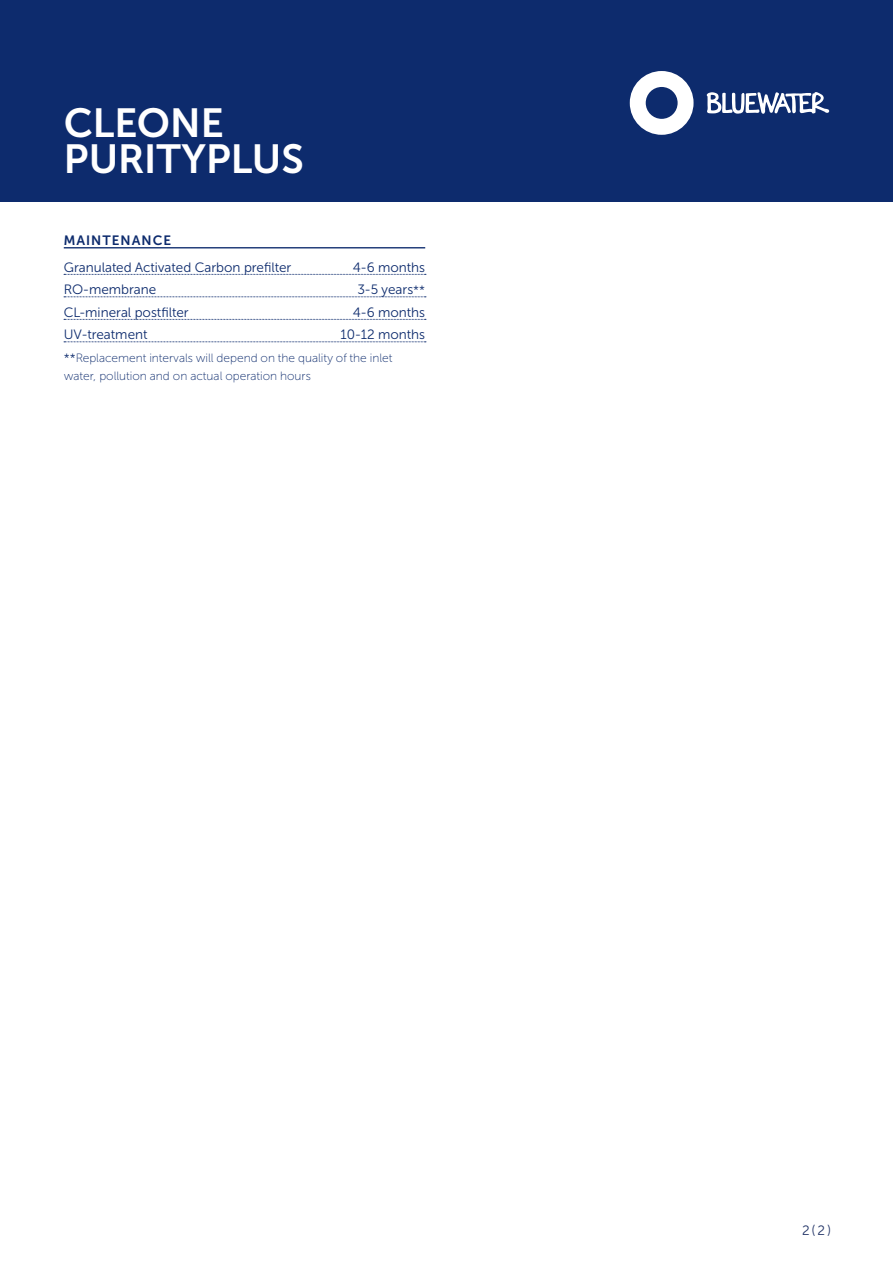
<style>
.page{position:relative;width:893px;height:1263px;background:#fff}
.page>*{position:absolute;margin:0;border:0;box-sizing:border-box;transform-origin:0 0}
.t1{font:40.5px "Museo Sans Cyrl 700";color:#fff}
.Table{font:13.5px "Museo Sans Cyrl 300";color:#0d2b6d}
.Table_Head{font:13.5px "Museo Sans Cyrl 700";letter-spacing:.075em;color:#0d2b6d}
.Headline{font:13.5px "Museo Sans Cyrl 300";color:#213366}
.Italic{font:12px/18px "Museo Sans Cyrl 100";color:#0d2b6d}
.s1{font-size:12px}
.s2{font-family:"Museo Sans Cyrl 300"}
</style>
<div class="page">
<div style="left:0;top:0;width:893px;height:201px;background:#0d2b6d"></div>
<svg style="left:707px;top:92px;width:122px;height:22px"></svg>
<svg style="left:630px;top:71px;width:64px;height:64px"></svg>
<hr style="left:64px;top:247px;width:361px;height:1px;background:#0d2b6d">
<svg style="left:64px;top:274px;width:362px;height:1px"></svg>
<svg style="left:64px;top:297px;width:362px;height:1px"></svg>
<svg style="left:64px;top:319px;width:362px;height:1px"></svg>
<svg style="left:64px;top:342px;width:362px;height:1px"></svg>
<p class="t1" style="left:64px;top:101px;width:161px">CLEONE</p>
<p class="t1" style="left:64px;top:137px;width:242px">PURITYPLUS</p>
<p class="Table_Head" style="left:64px;top:233px;width:109px">MAINTENANCE</p>
<p class="Table" style="left:64px;top:260px;width:229px">Granulated Activated Carbon prefilter</p>
<p class="Table" style="left:353px;top:260px;width:74px">4-6 months</p>
<p class="Table" style="left:64px;top:282px;width:94px">RO-membrane</p>
<p class="Table" style="left:357px;top:282px;width:69px">3-5 years<span class="s1">**</span></p>
<p class="Table" style="left:64px;top:305px;width:126px">CL-mineral postfilter</p>
<p class="Table" style="left:353px;top:305px;width:74px">4-6 months</p>
<p class="Table" style="left:64px;top:327px;width:85px">UV-treatment</p>
<p class="Table" style="left:340px;top:327px;width:86px">10-12 months</p>
<p class="Italic" style="left:64px;top:349px;width:330px"><span class="s2">**</span>Replacement intervals will depend on the quality of the inlet water, pollution and on actual operation hours</p>
<p class="Headline" style="left:802px;top:1223px;width:30px">2(2)</p>
</div>
